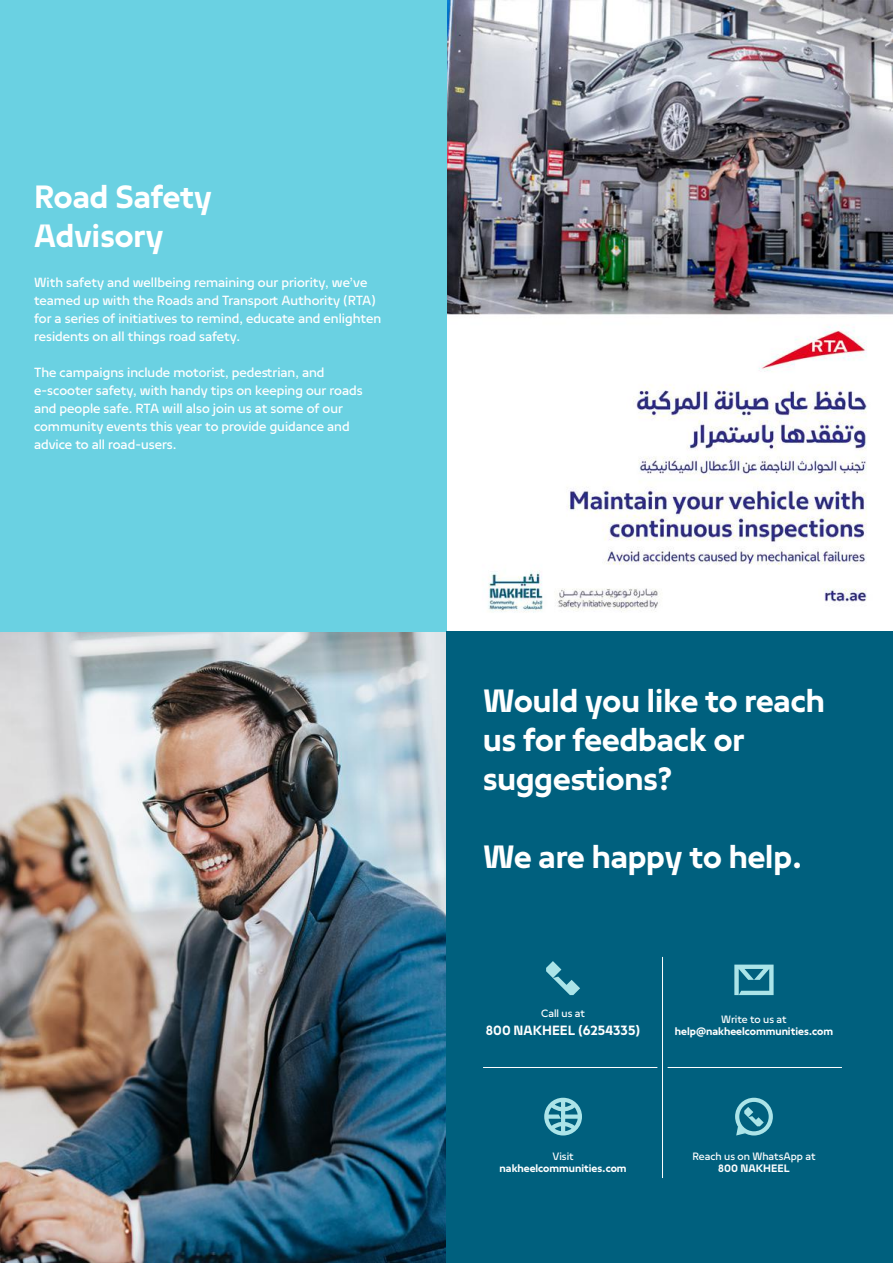
<style>
.page{position:relative;width:893px;height:1263px;background:#fff}
.page>*{position:absolute;margin:0;border:0;box-sizing:border-box;transform-origin:0 0}
.t1{font:700 36px/39px "Nakheel Text";color:#fff}
.t2{font:15px/18px "Nakheel Text";color:#fff}
.t3{font:700 15px "Nakheel Text";color:#fff}
.t4{font:700 12px "Nakheel Text";color:#fff}
.t5{font:12px "Nakheel Text";color:#fff}
</style>
<div class="page">
<img style="left:446px;top:0;width:447px;height:631px">
<img style="left:0;top:631px;width:446px;height:632px">
<div style="left:0;top:0;width:446px;height:631px;background:#6ad1e2"></div>
<div style="left:446px;top:631px;width:447px;height:632px;background:#00607e"></div>
<svg style="left:544px;top:1098px;width:38px;height:37px"></svg>
<hr style="left:662px;top:957px;width:1px;height:221px;background:#fff">
<hr style="left:483px;top:1067px;width:174px;height:1px;background:#fff">
<hr style="left:668px;top:1067px;width:174px;height:1px;background:#fff">
<svg style="left:546px;top:961px;width:34px;height:34px"></svg>
<svg style="left:734px;top:964px;width:40px;height:31px"></svg>
<svg style="left:735px;top:1098px;width:38px;height:37px"></svg>
<h1 class="t1" style="left:34px;top:177px;width:179px">Road Safety<br>Advisory</h1>
<p class="t2" style="left:34px;top:272px;width:349px">With safety and wellbeing remaining our priority, we’ve teamed up with the Roads and Transport Authority (RTA) for a series of initiatives to remind, educate and enlighten residents on all things road safety.</p>
<p class="t2" style="left:34px;top:362px;width:330px">The campaigns include motorist, pedestrian, and e-scooter safety, with handy tips on keeping our roads and people safe. RTA will also join us at some of our community events this year to provide guidance and advice to all road-users.</p>
<h1 class="t1" style="left:483px;top:681px;width:343px">Would you like to reach us for feedback or suggestions?</h1>
<h1 class="t1" style="left:483px;top:837px;width:321px">We are happy to help.</h1>
<p class="t5" style="left:541px;top:1005px;width:45px">Call us at</p>
<p class="t3" style="left:486px;top:1019px;width:156px">800 NAKHEEL (6254335)</p>
<p class="t5" style="left:721px;top:1011px;width:67px">Write to us at</p>
<p class="t4" style="left:675px;top:1022px;width:160px">help@nakheelcommunities.com</p>
<p class="t5" style="left:552px;top:1147px;width:23px">Visit</p>
<p class="t4" style="left:500px;top:1159px;width:128px">nakheelcommunities.com</p>
<p class="t5" style="left:692px;top:1147px;width:125px">Reach us on WhatsApp at</p>
<p class="t4" style="left:718px;top:1159px;width:73px">800 NAKHEEL</p>
</div>
